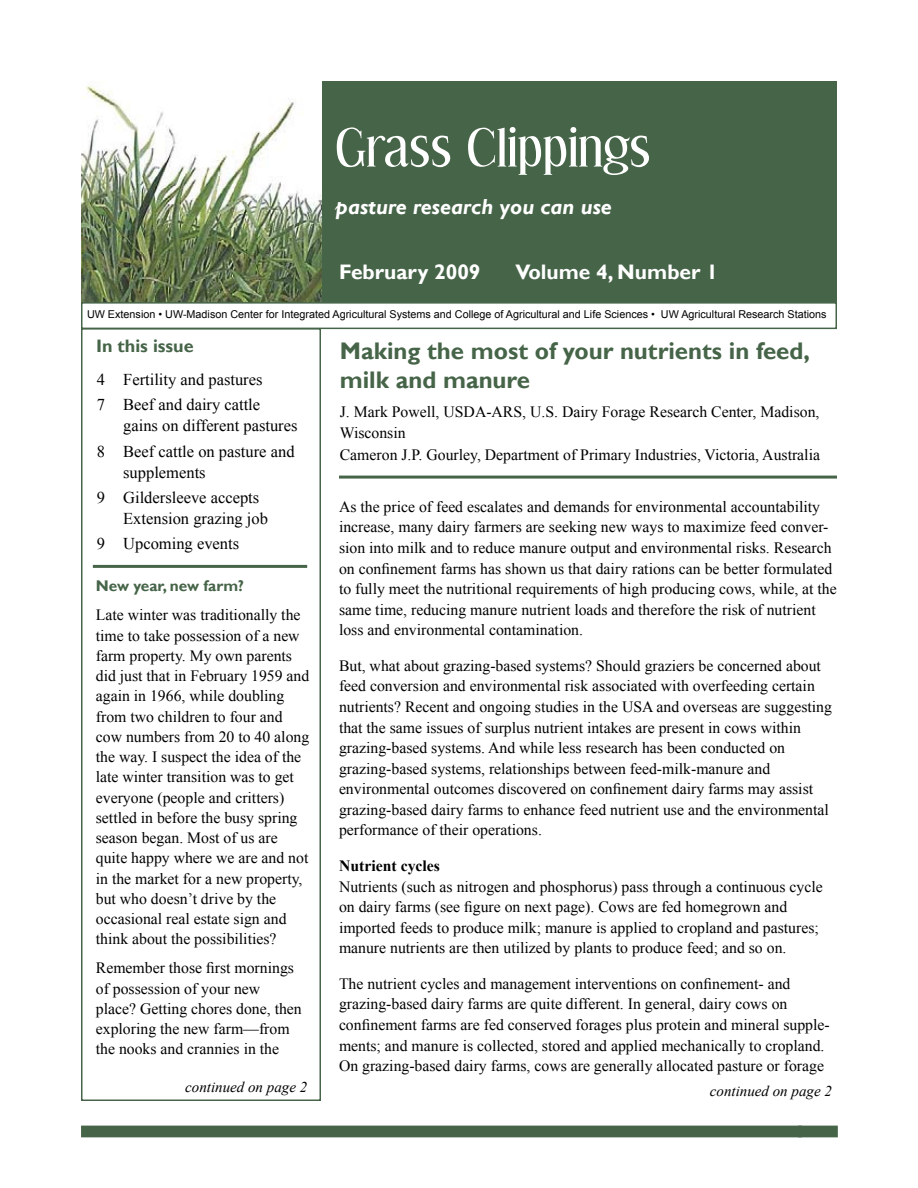
<style>
.page{position:relative;width:918px;height:1188px;background:#fff}
.page>*{position:absolute;margin:0;border:0;box-sizing:border-box;transform-origin:0 0}
.t1{font:52.5px "STOMP Effloresce";color:#fff}
.t2{font:700 24px/28.8px "Gill Sans";color:#466448}
.t3{font:italic 700 21.75px "Gill Sans";color:#fff}
.t4{font:700 21px "Gill Sans";color:#fff}
.t5{font:700 18px "Gill Sans";color:#466448}
.t6{font:16.5px/25.3px "Times New Roman";color:#000}
.t7{font:15.75px/20.5px "Times New Roman";color:#000}
.t8{font:700 15.75px "Times New Roman";color:#000}
.t9{font:700 15.45px "Gill Sans";color:#466448}
.t10{font:italic 15px "Times New Roman";color:#000}
.t11{font:10.8px "Arial";color:#000}
</style>
<div class="page">
<div style="left:81px;top:1126px;width:721px;height:11px;background:#466448"></div>
<div style="left:81px;top:328px;width:240px;height:773px;background:#fff;border:2px solid #466448"></div>
<div style="left:295px;top:81px;width:542px;height:224px;background:#466448"></div>
<img style="left:81px;top:81px;width:240px;height:221px">
<hr style="left:93px;top:565px;width:214px;height:3px;background:#466448">
<hr style="left:339px;top:476px;width:498px;height:3px;background:#466448">
<div style="left:798px;top:1126px;width:40px;height:11px;background:#466448"></div>
<div style="left:81px;top:302px;width:756px;height:27px;background:#fff;border:2px solid #466448"></div>
<h1 class="t1" style="left:335px;top:122px;width:317px">Grass Clippings</h1>
<h3 class="t3" style="left:335px;top:194px;width:278px">pasture research you can use</h3>
<h3 class="t4" style="left:339px;top:260px;width:143px">February 2009</h3>
<h3 class="t4" style="left:515px;top:260px;width:204px">Volume 4, Number 1</h3>
<p class="t11" style="left:87px;top:307px;width:741px">UW Extension • UW-Madison Center for Integrated Agricultural Systems and College of Agricultural and Life Sciences • UW Agricultural Research Stations</p>
<p class="t5" style="left:96px;top:335px;width:99px">In this issue</p>
<h2 class="t2" style="left:340px;top:338px;width:472px">Making the most of your nutrients in feed, milk and manure</h2>
<p class="t7" style="left:340px;top:401px;width:482px;line-height:21px">J. Mark Powell, USDA-ARS, U.S. Dairy Forage Research Center, Madison,<br>Wisconsin<br>Cameron J.P. Gourley, Department of Primary Industries, Victoria, Australia</p>
<p class="t6" style="left:97px;top:366px;width:167px">4 Fertility and pastures<br>7 Beef and dairy cattle</p>
<p class="t6" style="left:97px;top:413px;width:202px;text-align:right">gains on different pastures<br>8 Beef cattle on pasture and</p>
<p class="t6" style="left:97px;top:459px;width:164px;text-indent:26px">supplements<br>9 Gildersleeve accepts</p>
<p class="t6" style="left:97px;top:505px;width:173px;text-indent:26px">Extension grazing job<br>9 Upcoming events</p>
<p class="t7" style="left:339px;top:496px;width:499px">As the price of feed escalates and demands for environmental accountability increase, many dairy farmers are seeking new ways to maximize feed conver&shy;sion into milk and to reduce manure output and environmental risks. Research on confinement farms has shown us that dairy rations can be better formulated to fully meet the nutritional requirements of high producing cows, while, at the same time, reducing manure nutrient loads and therefore the risk of nutrient loss and environmental contamination.</p>
<p class="t7" style="left:339px;top:655px;width:494px">But, what about grazing-based systems? Should graziers be concerned about feed conversion and environmental risk associated with overfeeding certain nutrients? Recent and ongoing studies in the USA and overseas are suggesting that the same issues of surplus nutrient intakes are present in cows within grazing-based systems. And while less research has been conducted on grazing-based systems, relationships between feed-milk-manure and environmental outcomes discovered on confinement dairy farms may assist grazing-based dairy farms to enhance feed nutrient use and the environmental performance of their operations.</p>
<p class="t8" style="left:339px;top:855px;width:103px">Nutrient cycles</p>
<p class="t7" style="left:339px;top:876px;width:485px">Nutrients (such as nitrogen and phosphorus) pass through a continuous cycle on dairy farms (see figure on next page). Cows are fed homegrown and imported feeds to produce milk; manure is applied to cropland and pastures; manure nutrients are then utilized by plants to produce feed; and so on.</p>
<p class="t7" style="left:339px;top:973px;width:492px">The nutrient cycles and management interventions on confinement- and grazing-based dairy farms are quite different. In general, dairy cows on confinement farms are fed conserved forages plus protein and mineral supple&shy;ments; and manure is collected, stored and applied mechanically to cropland.<br>On grazing-based dairy farms, cows are generally allocated pasture or forage</p>
<p class="t9" style="left:96px;top:577px;width:150px">New year, new farm?</p>
<p class="t7" style="left:96px;top:605px;width:215px">Late winter was traditionally the time to take possession of a new farm property. My own parents did just that in February 1959 and again in 1966, while doubling from two children to four and cow numbers from 20 to 40 along the way. I suspect the idea of the late winter transition was to get everyone (people and critters) settled in before the busy spring season began. Most of us are quite happy where we are and not in the market for a new property, but who doesn’t drive by the occasional real estate sign and think about the possibilities?</p>
<p class="t7" style="left:96px;top:958px;width:208px">Remember those first mornings of possession of your new place? Getting chores done, then exploring the new farm—from the nooks and crannies in the</p>
<p class="t10" style="left:185px;top:1077px;width:124px">continued on page 2</p>
<p class="t10" style="left:710px;top:1081px;width:124px">continued on page 2</p>
</div>
